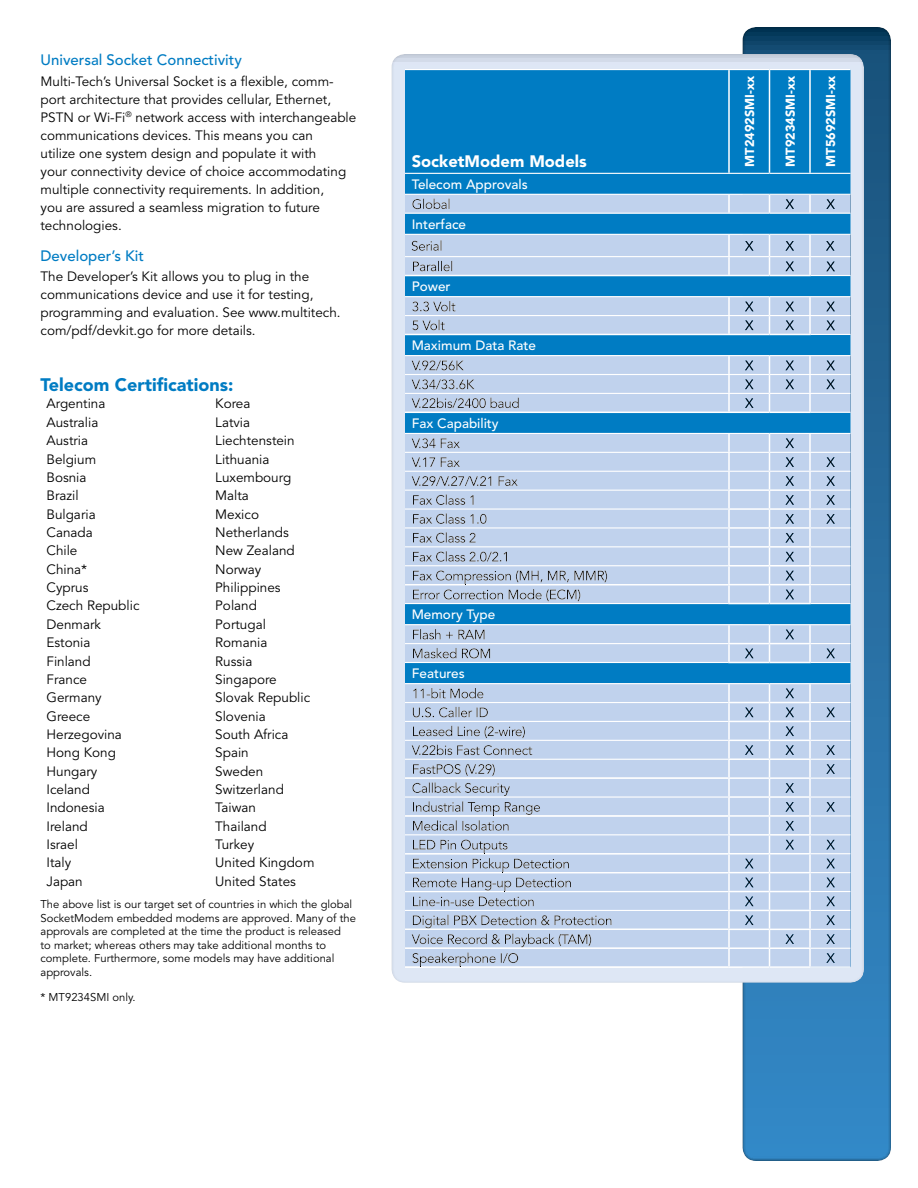
<style>
.page{position:relative;width:918px;height:1188px;background:#fff}
.page>*{position:absolute;margin:0;border:0;box-sizing:border-box;transform-origin:0 0}
.t1{font:900 18px "Avenir";color:#007cc3}
.t2{font:900 16.5px "Avenir";color:#fff}
.t3{font:500 15px "Avenir";color:#007cc3}
.t4{font:13.5px/18.3px "Avenir";color:#000}
.t5{font:500 13.5px "Avenir";color:#fff}
.t6{font:900 12.75px "Avenir";color:#fff}
.t7{font:11.25px/13.5px "Avenir";color:#000}
</style>
<div class="page">
<div style="left:742px;top:24px;width:151px;height:1137px;background:#000;opacity:.75"></div>
<div style="left:391px;top:53px;width:483px;height:930px;background:#000;opacity:.2"></div>
<p class="t3" style="left:40px;top:52px;width:203px">Universal Socket Connectivity</p>
<p class="t4" style="left:40px;top:72px;width:317px">Multi-Tech’s Universal Socket is a flexible, comm&shy;port architecture that provides cellular, Ethernet, PSTN or Wi-Fi<sup>®</sup> network access with interchangeable communications devices. This means you can<br>utilize one system design and populate it with<br>your connectivity device of choice accommodating multiple connectivity requirements. In addition,<br>you are assured a seamless migration to future technologies.</p>
<p class="t3" style="left:40px;top:247px;width:105px">Developer’s Kit</p>
<p class="t4" style="left:40px;top:268px;width:302px">The Developer’s Kit allows you to plug in the communications device and use it for testing, programming and evaluation. See www.multitech. com/pdf/devkit.go for more details.</p>
<h1 class="t1" style="left:40px;top:374px;width:194px">Telecom Certifications:</h1>
<p class="t4" style="left:46px;top:395px;width:95px">Argentina<br>Australia<br>Austria<br>Belgium<br>Bosnia<br>Brazil<br>Bulgaria<br>Canada<br>Chile<br>China*<br>Cyprus<br>Czech Republic<br>Denmark<br>Estonia<br>Finland<br>France<br>Germany<br>Greece<br>Herzegovina<br>Hong Kong<br>Hungary<br>Iceland<br>Indonesia<br>Ireland<br>Israel<br>Italy<br>Japan</p>
<p class="t4" style="left:215px;top:395px;width:101px">Korea<br>Latvia<br>Liechtenstein<br>Lithuania<br>Luxembourg<br>Malta<br>Mexico<br>Netherlands<br>New Zealand<br>Norway<br>Philippines<br>Poland<br>Portugal<br>Romania<br>Russia<br>Singapore<br>Slovak Republic<br>Slovenia<br>South Africa<br>Spain<br>Sweden<br>Switzerland<br>Taiwan<br>Thailand<br>Turkey<br>United Kingdom<br>United States</p>
<p class="t7" style="left:40px;top:898px;width:317px">The above list is our target set of countries in which the global SocketModem embedded modems are approved. Many of the approvals are completed at the time the product is released<br>to market; whereas others may take additional months to complete. Furthermore, some models may have additional approvals.</p>
<p class="t7" style="left:40px;top:991px;width:97px">* MT9234SMI only.</p>
<p class="t2" style="left:412px;top:151px;width:177px">SocketModem Models</p>
<p class="t5" style="left:412px;top:176px;width:118px">Telecom Approvals</p>
<p class="t5" style="left:412px;top:216px;width:56px">Interface</p>
<p class="t5" style="left:412px;top:279px;width:40px">Power</p>
<p class="t5" style="left:412px;top:338px;width:126px">Maximum Data Rate</p>
<p class="t5" style="left:412px;top:416px;width:88px">Fax Capability</p>
<p class="t5" style="left:412px;top:607px;width:85px">Memory Type</p>
<p class="t5" style="left:412px;top:666px;width:55px">Features</p>
<p class="t6" style="left:742px;top:167px;width:92px;rotate:-90deg">MT2492SMI-xx</p>
<p class="t6" style="left:783px;top:167px;width:92px;rotate:-90deg">MT9234SMI-xx</p>
<p class="t6" style="left:823px;top:167px;width:92px;rotate:-90deg">MT5692SMI-xx</p>
</div>
